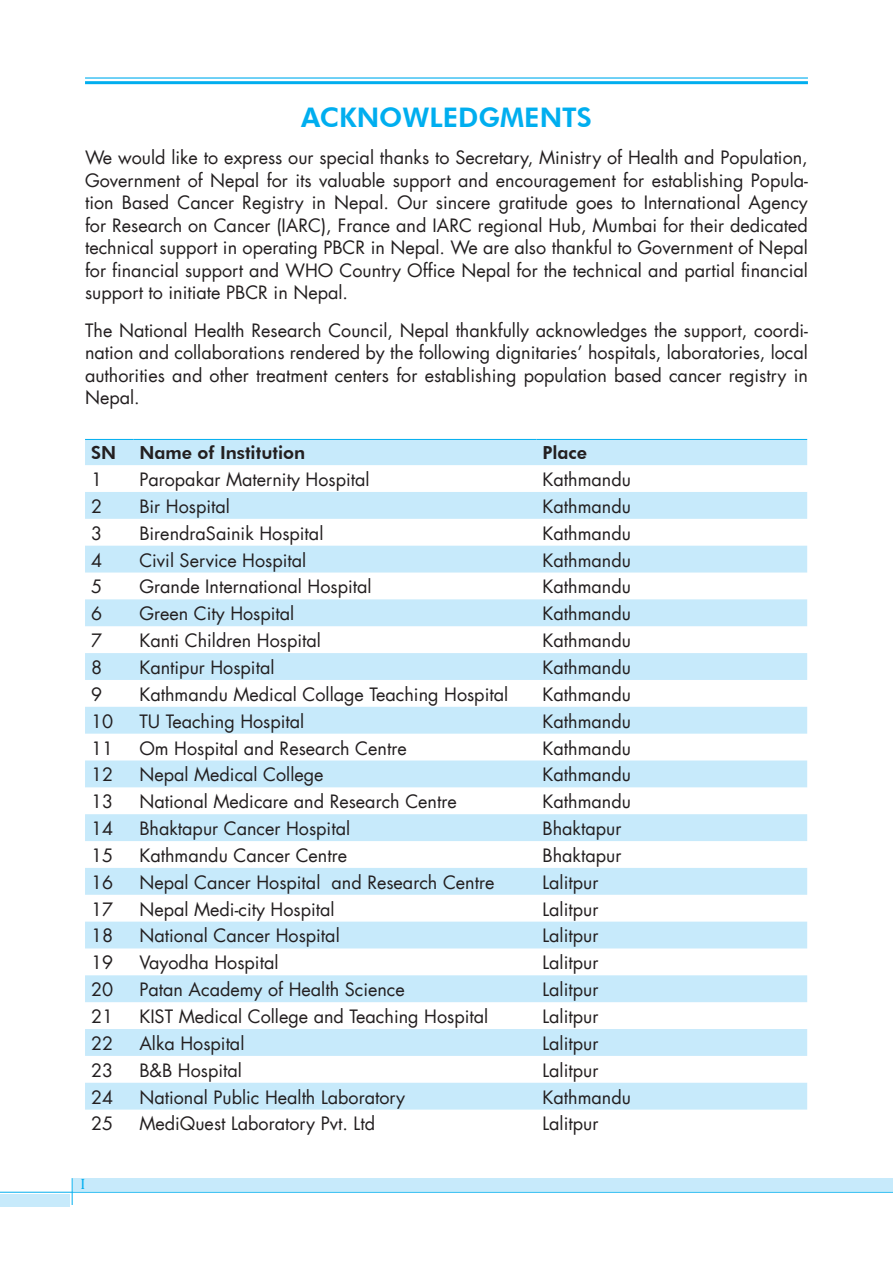
<style>
.page{position:relative;width:893px;height:1263px;background:#fff}
.page>*{position:absolute;margin:0;border:0;box-sizing:border-box;transform-origin:0 0}
.t1{font:800 27px "Futura BT";color:#00aeef}
.t2{font:18px/22.5px "Futura LT";color:#231f20;text-align:justify}
.t3{font:800 18px "Futura BT";color:#231f20}
.t4{font:15px "Cambria";color:#00aeef}
</style>
<div class="page">
<hr style="left:85px;top:81px;width:723px;height:3px;background:#00aeef">
<hr style="left:85px;top:77px;width:723px;height:2px;background:#00aeef">
<svg style="left:85px;top:440px;width:722px;height:669px;fill:#c9eafb"></svg>
<hr style="left:85px;top:439px;width:48px;height:1px;background:#00aeef">
<hr style="left:133px;top:439px;width:403px;height:1px;background:#00aeef">
<hr style="left:536px;top:439px;width:271px;height:1px;background:#00aeef">
<hr style="left:0;top:1192px;width:893px;height:1px;background:#00aeef">
<svg style="left:72px;top:1178px;width:1px;height:27px"></svg>
<div style="left:0;top:1193px;width:70px;height:13px;background:#c7eafb"></div>
<div style="left:74px;top:1178px;width:819px;height:13px;background:#c7eafb"></div>
<h1 class="t1" style="left:301px;top:106px;width:292px">ACKNOWLEDGMENTS</h1>
<p class="t2" style="left:85px;top:148px;width:724px">We would like to express our special thanks to Secretary, Ministry of Health and Population, Government of Nepal for its valuable support and encouragement for establishing Popula&shy;tion Based Cancer Registry in Nepal. Our sincere gratitude goes to International Agency for Research on Cancer (IARC), France and IARC regional Hub, Mumbai for their dedicated technical support in operating PBCR in Nepal. We are also thankful to Government of Nepal for financial support and WHO Country Office Nepal for the technical and partial financial support to initiate PBCR in Nepal.</p>
<p class="t2" style="left:85px;top:320px;width:724px">The National Health Research Council, Nepal thankfully acknowledges the support, coordi&shy;nation and collaborations rendered by the following dignitaries’ hospitals, laboratories, local authorities and other treatment centers for establishing population based cancer registry in Nepal.</p>
<p class="t3" style="left:91px;top:445px;width:27px">SN</p>
<p class="t3" style="left:139px;top:445px;width:167px">Name of Institution</p>
<p class="t3" style="left:542px;top:445px;width:46px">Place</p>
<p class="t2" style="left:91px;top:470px;width:13px">1</p>
<p class="t2" style="left:139px;top:470px;width:232px">Paropakar Maternity Hospital</p>
<p class="t2" style="left:542px;top:470px;width:90px">Kathmandu</p>
<p class="t2" style="left:91px;top:496px;width:13px">2</p>
<p class="t2" style="left:139px;top:496px;width:92px">Bir Hospital</p>
<p class="t2" style="left:542px;top:496px;width:90px">Kathmandu</p>
<p class="t2" style="left:91px;top:523px;width:13px">3</p>
<p class="t2" style="left:139px;top:523px;width:186px">BirendraSainik Hospital</p>
<p class="t2" style="left:542px;top:523px;width:90px">Kathmandu</p>
<p class="t2" style="left:91px;top:550px;width:13px">4</p>
<p class="t2" style="left:139px;top:550px;width:169px">Civil Service Hospital</p>
<p class="t2" style="left:542px;top:550px;width:90px">Kathmandu</p>
<p class="t2" style="left:91px;top:577px;width:13px">5</p>
<p class="t2" style="left:139px;top:577px;width:234px">Grande International Hospital</p>
<p class="t2" style="left:542px;top:577px;width:90px">Kathmandu</p>
<p class="t2" style="left:91px;top:604px;width:13px">6</p>
<p class="t2" style="left:139px;top:604px;width:157px">Green City Hospital</p>
<p class="t2" style="left:542px;top:604px;width:90px">Kathmandu</p>
<p class="t2" style="left:91px;top:631px;width:13px">7</p>
<p class="t2" style="left:139px;top:631px;width:183px">Kanti Children Hospital</p>
<p class="t2" style="left:542px;top:631px;width:90px">Kathmandu</p>
<p class="t2" style="left:91px;top:657px;width:13px">8</p>
<p class="t2" style="left:139px;top:657px;width:137px">Kantipur Hospital</p>
<p class="t2" style="left:542px;top:657px;width:90px">Kathmandu</p>
<p class="t2" style="left:91px;top:684px;width:13px">9</p>
<p class="t2" style="left:139px;top:684px;width:370px">Kathmandu Medical Collage Teaching Hospital</p>
<p class="t2" style="left:542px;top:684px;width:90px">Kathmandu</p>
<p class="t2" style="left:91px;top:711px;width:24px">10</p>
<p class="t2" style="left:139px;top:711px;width:167px">TU Teaching Hospital</p>
<p class="t2" style="left:542px;top:711px;width:90px">Kathmandu</p>
<p class="t2" style="left:91px;top:738px;width:24px">11</p>
<p class="t2" style="left:139px;top:738px;width:269px">Om Hospital and Research Centre</p>
<p class="t2" style="left:542px;top:738px;width:90px">Kathmandu</p>
<p class="t2" style="left:91px;top:765px;width:24px">12</p>
<p class="t2" style="left:139px;top:765px;width:186px">Nepal Medical College</p>
<p class="t2" style="left:542px;top:765px;width:90px">Kathmandu</p>
<p class="t2" style="left:91px;top:792px;width:24px">13</p>
<p class="t2" style="left:139px;top:792px;width:319px">National Medicare and Research Centre</p>
<p class="t2" style="left:542px;top:792px;width:90px">Kathmandu</p>
<p class="t2" style="left:91px;top:819px;width:24px">14</p>
<p class="t2" style="left:139px;top:819px;width:212px">Bhaktapur Cancer Hospital</p>
<p class="t2" style="left:542px;top:819px;width:80px">Bhaktapur</p>
<p class="t2" style="left:91px;top:845px;width:24px">15</p>
<p class="t2" style="left:139px;top:845px;width:209px">Kathmandu Cancer Centre</p>
<p class="t2" style="left:542px;top:845px;width:80px">Bhaktapur</p>
<p class="t2" style="left:91px;top:872px;width:24px">16</p>
<p class="t2" style="left:139px;top:872px;width:357px">Nepal Cancer Hospital and Research Centre</p>
<p class="t2" style="left:542px;top:872px;width:57px">Lalitpur</p>
<p class="t2" style="left:91px;top:899px;width:24px">17</p>
<p class="t2" style="left:139px;top:899px;width:197px">Nepal Medi-city Hospital</p>
<p class="t2" style="left:542px;top:899px;width:57px">Lalitpur</p>
<p class="t2" style="left:91px;top:926px;width:24px">18</p>
<p class="t2" style="left:139px;top:926px;width:202px">National Cancer Hospital</p>
<p class="t2" style="left:542px;top:926px;width:57px">Lalitpur</p>
<p class="t2" style="left:91px;top:953px;width:24px">19</p>
<p class="t2" style="left:139px;top:953px;width:141px">Vayodha Hospital</p>
<p class="t2" style="left:542px;top:953px;width:57px">Lalitpur</p>
<p class="t2" style="left:91px;top:980px;width:24px">20</p>
<p class="t2" style="left:139px;top:980px;width:267px">Patan Academy of Health Science</p>
<p class="t2" style="left:542px;top:980px;width:57px">Lalitpur</p>
<p class="t2" style="left:91px;top:1007px;width:24px">21</p>
<p class="t2" style="left:139px;top:1007px;width:350px">KIST Medical College and Teaching Hospital</p>
<p class="t2" style="left:542px;top:1007px;width:57px">Lalitpur</p>
<p class="t2" style="left:91px;top:1033px;width:24px">22</p>
<p class="t2" style="left:139px;top:1033px;width:107px">Alka Hospital</p>
<p class="t2" style="left:542px;top:1033px;width:57px">Lalitpur</p>
<p class="t2" style="left:91px;top:1060px;width:24px">23</p>
<p class="t2" style="left:139px;top:1060px;width:104px">B&amp;B Hospital</p>
<p class="t2" style="left:542px;top:1060px;width:57px">Lalitpur</p>
<p class="t2" style="left:91px;top:1087px;width:24px">24</p>
<p class="t2" style="left:139px;top:1087px;width:267px">National Public Health Laboratory</p>
<p class="t2" style="left:542px;top:1087px;width:90px">Kathmandu</p>
<p class="t2" style="left:91px;top:1114px;width:24px">25</p>
<p class="t2" style="left:139px;top:1114px;width:237px">MediQuest Laboratory Pvt. Ltd</p>
<p class="t2" style="left:542px;top:1114px;width:57px">Lalitpur</p>
<p class="t4" style="left:80px;top:1179px;width:6px">I</p>
</div>
